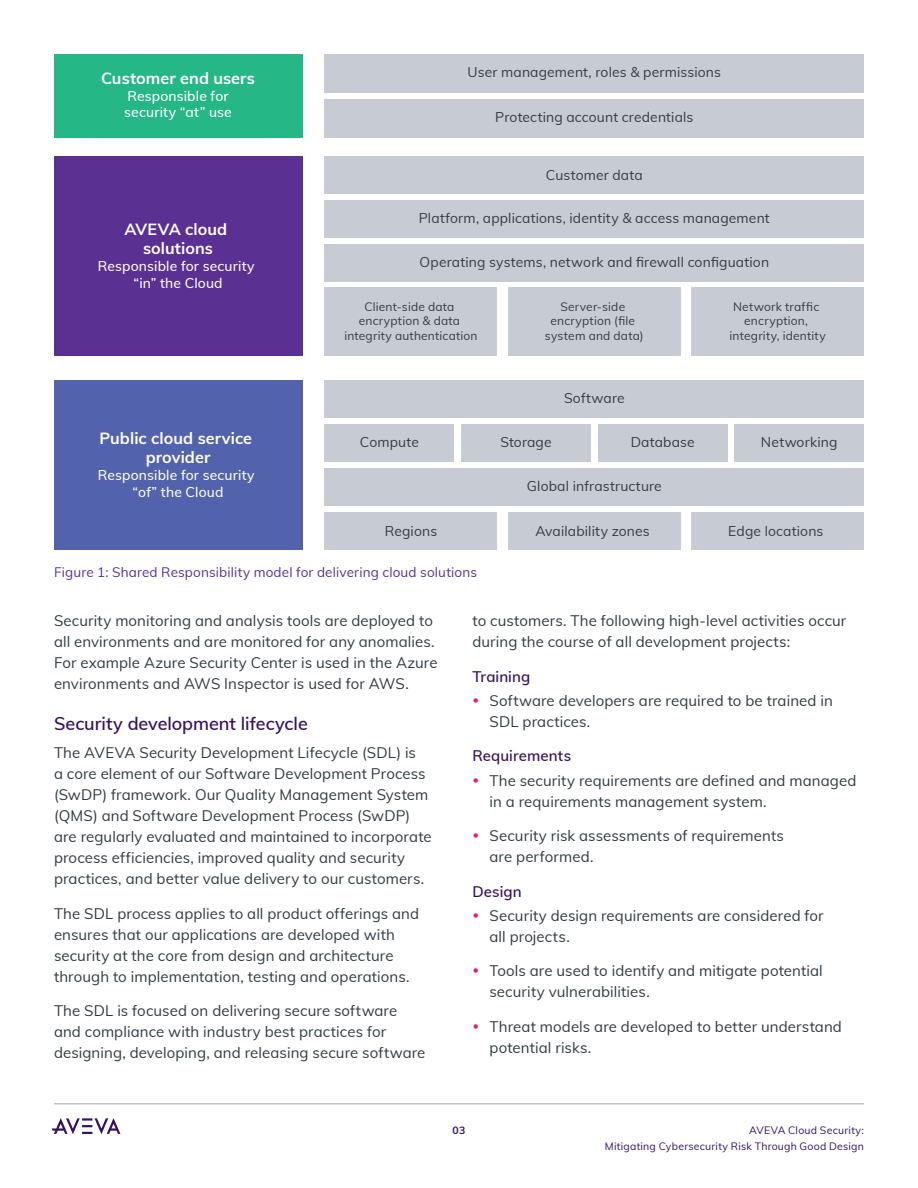
<style>
.page{position:relative;width:918px;height:1188px;background:#fff}
.page>*{position:absolute;margin:0;border:0;box-sizing:border-box;transform-origin:0 0}
.S1_Subheadlines{font:600 18px "Muli";color:#371260}
.t1{font:700 16.2px/19.4px "Muli";letter-spacing:.005em;color:#fff;text-align:center}
.Body_Copy{font:15px/21px "Muli";letter-spacing:.005em;color:#2f3b41}
.S3_Subheadlines_3{font:600 15px "Muli";letter-spacing:.005em;color:#371260}
.t2{font:13.8px "Muli";letter-spacing:.01em;color:#363c42}
.t3{font:500 13.8px/16.6px "Muli";letter-spacing:.01em;color:#fff;text-align:center}
.Image___Graph_Captio{font:13.5px "Muli";letter-spacing:.01em;color:#5a3092}
.t4{font:12px/14.4px "Muli";letter-spacing:.015em;color:#363c42;text-align:center}
.t5{font:10.5px/16.5px "Muli";letter-spacing:.02em;color:#371260;text-align:right}
.t6{font:700 10.5px "Muli";color:#371260}
</style>
<div class="page">
<hr style="left:54px;top:1104px;width:810px;height:1px;background:#a3a7a9">
<svg style="left:52px;top:1118px;width:68px;height:16px"></svg>
<div style="left:325px;top:54px;width:539px;height:38px;background:#c6cbd4"></div>
<div style="left:54px;top:54px;width:248px;height:83px;background:#26b787"></div>
<div style="left:54px;top:157px;width:248px;height:199px;background:#5a3092"></div>
<div style="left:54px;top:380px;width:248px;height:170px;background:#5262ac"></div>
<div style="left:325px;top:99px;width:539px;height:38px;background:#c6cbd4"></div>
<div style="left:325px;top:157px;width:539px;height:37px;background:#c6cbd4"></div>
<div style="left:325px;top:380px;width:539px;height:38px;background:#c6cbd4"></div>
<div style="left:325px;top:469px;width:539px;height:37px;background:#c6cbd4"></div>
<div style="left:325px;top:424px;width:129px;height:38px;background:#c6cbd4"></div>
<div style="left:325px;top:513px;width:172px;height:37px;background:#c6cbd4"></div>
<div style="left:508px;top:513px;width:173px;height:37px;background:#c6cbd4"></div>
<div style="left:691px;top:513px;width:173px;height:37px;background:#c6cbd4"></div>
<div style="left:461px;top:424px;width:130px;height:38px;background:#c6cbd4"></div>
<div style="left:598px;top:424px;width:129px;height:38px;background:#c6cbd4"></div>
<div style="left:735px;top:424px;width:129px;height:38px;background:#c6cbd4"></div>
<div style="left:325px;top:200px;width:539px;height:38px;background:#c6cbd4"></div>
<div style="left:325px;top:244px;width:539px;height:37px;background:#c6cbd4"></div>
<div style="left:325px;top:288px;width:172px;height:68px;background:#c6cbd4"></div>
<div style="left:508px;top:288px;width:173px;height:68px;background:#c6cbd4"></div>
<div style="left:691px;top:288px;width:173px;height:68px;background:#c6cbd4"></div>
<p class="t1" style="left:101px;top:68px;width:155px">Customer end users</p>
<p class="t3" style="left:124px;top:87px;width:109px;text-align:left">Responsible for security “at” use</p>
<p class="t1" style="left:124px;top:219px;width:104px">AVEVA cloud solutions</p>
<p class="t3" style="left:98px;top:257px;width:158px">Responsible for security “in” the Cloud</p>
<p class="t1" style="left:99px;top:428px;width:154px">Public cloud service provider</p>
<p class="t3" style="left:98px;top:466px;width:158px">Responsible for security “of” the Cloud</p>
<p class="t2" style="left:468px;top:62px;width:255px">User management, roles &amp; permissions</p>
<p class="t2" style="left:495px;top:107px;width:200px">Protecting account credentials</p>
<p class="t2" style="left:546px;top:164px;width:98px">Customer data</p>
<p class="t2" style="left:419px;top:208px;width:352px">Platform, applications, identity &amp; access management</p>
<p class="t2" style="left:420px;top:252px;width:351px">Operating systems, network and firewall configuation</p>
<p class="t4" style="left:344px;top:299px;width:135px">Client-side data encryption &amp; data integrity authentication</p>
<p class="t4" style="left:545px;top:299px;width:100px">Server-side encryption (file system and data)</p>
<p class="t4" style="left:730px;top:299px;width:98px">Network traffic encryption, integrity, identity</p>
<p class="t2" style="left:360px;top:432px;width:61px">Compute</p>
<p class="t2" style="left:564px;top:388px;width:62px">Software</p>
<p class="t2" style="left:500px;top:432px;width:53px">Storage</p>
<p class="t2" style="left:631px;top:432px;width:65px">Database</p>
<p class="t2" style="left:761px;top:432px;width:78px">Networking</p>
<p class="t2" style="left:527px;top:476px;width:136px">Global infrastructure</p>
<p class="t2" style="left:385px;top:521px;width:54px">Regions</p>
<p class="t2" style="left:535px;top:521px;width:116px">Availability zones</p>
<p class="t2" style="left:728px;top:521px;width:97px">Edge locations</p>
<p class="Image___Graph_Captio" style="left:54px;top:563px;width:425px">Figure 1: Shared Responsibility model for delivering cloud solutions</p>
<p class="Body_Copy" style="left:54px;top:610px;width:385px">Security monitoring and analysis tools are deployed to all environments and are monitored for any anomalies.<br>For example Azure Security Center is used in the Azure environments and AWS Inspector is used for AWS.</p>
<p class="S1_Subheadlines" style="left:54px;top:711px;width:255px">Security development lifecycle</p>
<p class="Body_Copy" style="left:54px;top:742px;width:379px">The AVEVA Security Development Lifecycle (SDL) is<br>a core element of our Software Development Process (SwDP) framework. Our Quality Management System (QMS) and Software Development Process (SwDP) are regularly evaluated and maintained to incorporate process efficiencies, improved quality and security practices, and better value delivery to our customers.</p>
<p class="Body_Copy" style="left:54px;top:902px;width:367px">The SDL process applies to all product offerings and ensures that our applications are developed with security at the core from design and architecture through to implementation, testing and operations.</p>
<p class="Body_Copy" style="left:54px;top:1000px;width:373px">The SDL is focused on delivering secure software and compliance with industry best practices for designing, developing, and releasing secure software</p>
<p class="Body_Copy" style="left:472px;top:610px;width:375px">to customers. The following high-level activities occur during the course of all development projects:</p>
<p class="S3_Subheadlines_3" style="left:472px;top:665px;width:59px">Training</p>
<p class="Body_Copy" style="left:490px;top:689px;width:345px">Software developers are required to be trained in<br>SDL practices.</p>
<p class="S3_Subheadlines_3" style="left:472px;top:745px;width:100px">Requirements</p>
<p class="Body_Copy" style="left:490px;top:769px;width:368px">The security requirements are defined and managed in a requirements management system.</p>
<p class="Body_Copy" style="left:490px;top:825px;width:296px">Security risk assessments of requirements are performed.</p>
<p class="S3_Subheadlines_3" style="left:472px;top:880px;width:51px">Design</p>
<p class="Body_Copy" style="left:490px;top:904px;width:336px">Security design requirements are considered for all projects.</p>
<p class="Body_Copy" style="left:490px;top:960px;width:335px">Tools are used to identify and mitigate potential security vulnerabilities.</p>
<p class="Body_Copy" style="left:490px;top:1015px;width:354px">Threat models are developed to better understand potential risks.</p>
<p class="t6" style="left:453px;top:1123px;width:14px">03</p>
<p class="t5" style="left:605px;top:1121px;width:261px">AVEVA Cloud Security:<br>Mitigating Cybersecurity Risk Through Good Design</p>
</div>
